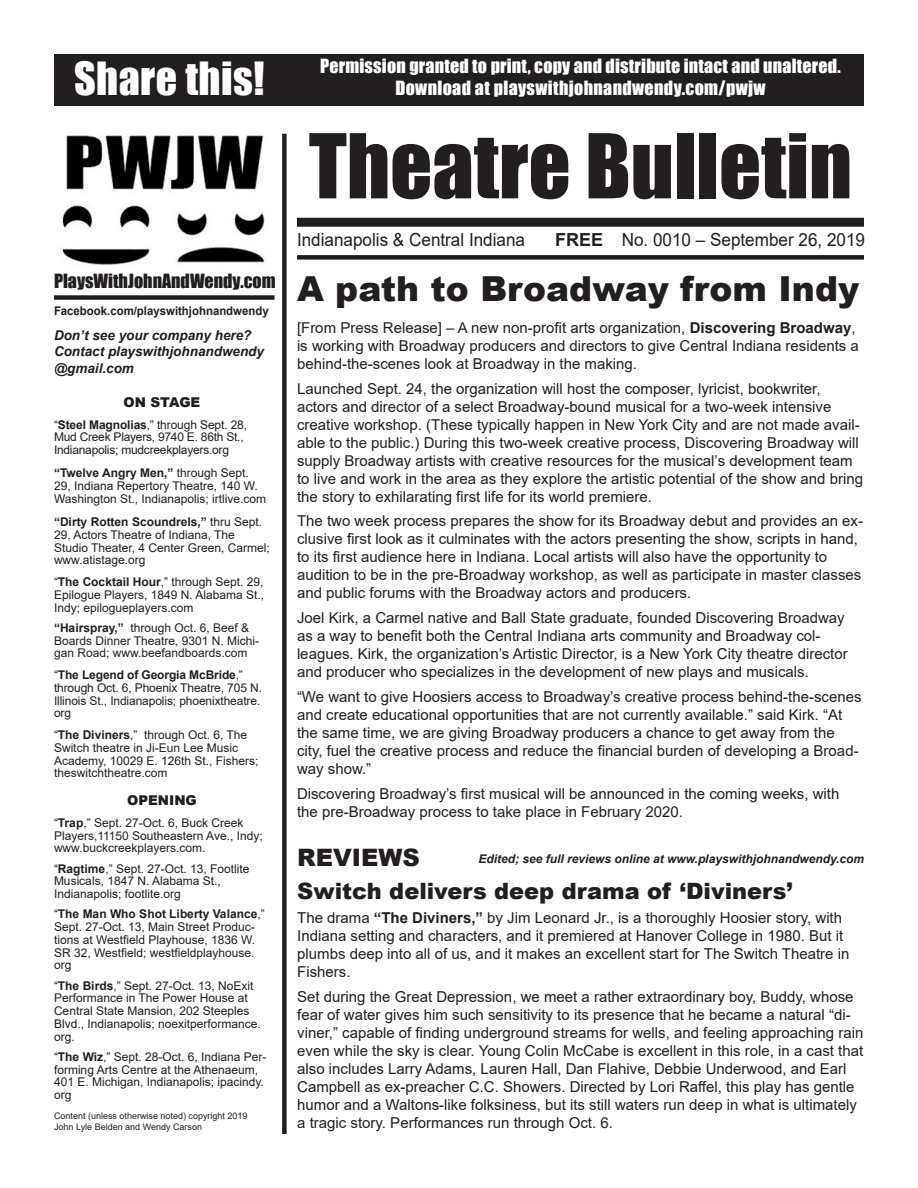
<style>
.page{position:relative;width:918px;height:1188px;background:#fff}
.page>*{position:absolute;margin:0;border:0;box-sizing:border-box;transform-origin:0 0}
.t1{font:82.5px "Impact";color:#231f20}
.t2{font:42px "Impact";letter-spacing:.01em;color:#fff}
.t3{font:900 34.5px "Arial";color:#231f20}
.t4{font:900 24px "Arial";color:#231f20}
.t5{font:900 22.5px "Arial";color:#231f20}
.t6{font:18px "Impact";letter-spacing:.01em;color:#fff}
.t7{font:18px "Arial";color:#231f20;scale:.95 1}
.t8{font:18px "Impact";color:#231f20}
.t9{font:700 18px "Arial";color:#231f20}
.t10{font:15px/18px "Arial";color:#231f20}
.t11{font:italic 700 13.5px "Arial";color:#231f20}
.t12{font:900 13.5px "Arial";color:#231f20}
.t13{font:12px/12.8px "Arial";color:#231f20}
.t14{font:12px/12.8px "Arial";letter-spacing:-.02em;color:#231f20}
.t15{font:italic 700 12px "Arial";color:#231f20}
.t16{font:700 12px "Arial";color:#231f20;scale:.95 1}
.t17{font:9px "Arial";color:#231f20}
.s1{font-weight:700}
</style>
<div class="page">
<div style="left:54px;top:54px;width:810px;height:52px;background:#231f20"></div>
<img style="left:62px;top:135px;width:203px;height:130px">
<div style="left:282px;top:134px;width:5px;height:1000px;background:#231f20"></div>
<div style="left:297px;top:218px;width:567px;height:9px;background:#231f20"></div>
<div style="left:54px;top:295px;width:220px;height:5px;background:#231f20"></div>
<div style="left:297px;top:255px;width:567px;height:5px;background:#231f20"></div>
<p class="t2" style="left:74px;top:46px;width:192px">Share this!</p>
<p class="t8" style="left:54px;top:267px;width:223px">PlaysWithJohnAndWendy.com</p>
<p class="t16" style="left:54px;top:302px;width:228px">Facebook.com/playswithjohnandwendy</p>
<p class="t11" style="left:54px;top:326px;width:199px">Don’t see your company here?</p>
<p class="t11" style="left:54px;top:343px;width:212px">Contact playswithjohnandwendy</p>
<p class="t11" style="left:54px;top:359px;width:81px">@gmail.com</p>
<p class="t12" style="left:124px;top:392px;width:78px">ON STAGE</p>
<p class="t14" style="left:54px;top:418px;width:195px">“<span class="s1">Steel Magnolias</span>,” through Sept. 28,<br>Mud Creek Players, 9740 E. 86th St.,<br>Indianapolis; mudcreekplayers.org</p>
<p class="t13" style="left:54px;top:467px;width:214px"><span class="s1">“Twelve Angry Men,”</span> through Sept.<br>29, Indiana Repertory Theatre, 140 W.<br>Washington St., Indianapolis; irtlive.com</p>
<p class="t13" style="left:54px;top:515px;width:217px"><span class="s1">“Dirty Rotten Scoundrels,”</span> thru Sept.<br>29, Actors Theatre of Indiana, The Studio Theater, 4 Center Green, Carmel; www.atistage.org</p>
<p class="t13" style="left:54px;top:575px;width:211px">“<span class="s1">The Cocktail Hour</span>,” through Sept. 29,</p>
<p class="t13" style="left:54px;top:588px;width:212px">Epilogue Players, 1849 N. Alabama St.,<br>Indy; epilogueplayers.com</p>
<p class="t13" style="left:54px;top:621px;width:207px"><span class="s1">“Hairspray,”</span> through Oct. 6, Beef &amp;<br>Boards Dinner Theatre, 9301 N. Michi&shy;gan Road; www.beefandboards.com</p>
<p class="t13" style="left:54px;top:668px;width:210px">“<span class="s1">The Legend of Georgia McBride</span>,” through Oct. 6, Phoenix Theatre, 705 N.<br>Illinois St., Indianapolis; phoenixtheatre. org</p>
<p class="t13" style="left:54px;top:728px;width:195px">“<span class="s1">The Diviners</span>,” through Oct. 6, The<br>Switch theatre in Ji-Eun Lee Music</p>
<p class="t13" style="left:54px;top:754px;width:206px">Academy, 10029 E. 126th St., Fishers; theswitchtheatre.com</p>
<p class="t12" style="left:127px;top:790px;width:71px">OPENING</p>
<p class="t13" style="left:54px;top:816px;width:191px">“<span class="s1">Trap</span>,” Sept. 27-Oct. 6, Buck Creek</p>
<p class="t13" style="left:54px;top:829px;width:210px">Players,11150 Southeastern Ave., Indy; www.buckcreekplayers.com.</p>
<p class="t13" style="left:54px;top:862px;width:197px">“<span class="s1">Ragtime</span>,” Sept. 27-Oct. 13, Footlite</p>
<p class="t13" style="left:54px;top:875px;width:168px">Musicals, 1847 N. Alabama St.,</p>
<p class="t13" style="left:54px;top:887px;width:128px">Indianapolis; footlite.org</p>
<p class="t13" style="left:54px;top:908px;width:212px">“<span class="s1">The Man Who Shot Liberty Valance</span>,”<br>Sept. 27-Oct. 13, Main Street Produc&shy;tions at Westfield Playhouse, 1836 W.<br>SR 32, Westfield; westfieldplayhouse. org</p>
<p class="t13" style="left:54px;top:979px;width:208px">“<span class="s1">The Birds</span>,” Sept. 27-Oct. 13, NoExit<br>Performance in The Power House at<br>Central State Mansion, 202 Steeples<br>Blvd., Indianapolis; noexitperformance. org.</p>
<p class="t13" style="left:54px;top:1050px;width:214px">“<span class="s1">The Wiz</span>,” Sept. 28-Oct. 6, Indiana Per&shy;forming Arts Centre at the Athenaeum,</p>
<p class="t13" style="left:54px;top:1076px;width:211px">401 E. Michigan, Indianapolis; ipacindy. org</p>
<p class="t17" style="left:54px;top:1110px;width:195px">Content (unless otherwise noted) copyright 2019</p>
<p class="t17" style="left:54px;top:1121px;width:150px">John Lyle Belden and Wendy Carson</p>
<p class="t6" style="left:320px;top:52px;width:522px">Permission granted to print, copy and distribute intact and unaltered.</p>
<p class="t6" style="left:395px;top:74px;width:372px">Download at playswithjohnandwendy.com/pwjw</p>
<p class="t1" style="left:309px;top:102px;width:545px">Theatre Bulletin</p>
<p class="t7" style="left:297px;top:228px;width:242px">Indianapolis &amp; Central Indiana</p>
<p class="t9" style="left:555px;top:227px;width:50px">FREE</p>
<p class="t7" style="left:622px;top:228px;width:258px">No. 0010 – September 26, 2019</p>
<p class="t3" style="left:297px;top:264px;width:564px">A path to Broadway from Indy</p>
<p class="t10" style="left:297px;top:319px;width:563px">[From Press Release] – A new non-profit arts organization, <span class="s1">Discovering Broadway</span>, is working with Broadway producers and directors to give Central Indiana residents a behind-the-scenes look at Broadway in the making.</p>
<p class="t10" style="left:297px;top:379px;width:568px">Launched Sept. 24, the organization will host the composer, lyricist, bookwriter, actors and director of a select Broadway-bound musical for a two-week intensive creative workshop. (These typically happen in New York City and are not made avail&shy;able to the public.) During this two-week creative process, Discovering Broadway will supply Broadway artists with creative resources for the musical’s development team to live and work in the area as they explore the artistic potential of the show and bring the story to exhilarating first life for its world premiere.</p>
<p class="t10" style="left:297px;top:512px;width:568px">The two week process prepares the show for its Broadway debut and provides an ex&shy;clusive first look as it culminates with the actors presenting the show, scripts in hand, to its first audience here in Indiana. Local artists will also have the opportunity to audition to be in the pre-Broadway workshop, as well as participate in master classes and public forums with the Broadway actors and producers.</p>
<p class="t10" style="left:297px;top:609px;width:552px">Joel Kirk, a Carmel native and Ball State graduate, founded Discovering Broadway as a way to benefit both the Central Indiana arts community and Broadway col&shy;leagues. Kirk, the organization’s Artistic Director, is a New York City theatre director and producer who specializes in the development of new plays and musicals.</p>
<p class="t10" style="left:297px;top:688px;width:566px">“We want to give Hoosiers access to Broadway’s creative process behind-the-scenes and create educational opportunities that are not currently available.” said Kirk. “At the same time, we are giving Broadway producers a chance to get away from the city, fuel the creative process and reduce the financial burden of developing a Broad&shy;way show.”</p>
<p class="t10" style="left:297px;top:784px;width:544px">Discovering Broadway’s first musical will be announced in the coming weeks, with the pre-Broadway process to take place in February 2020.</p>
<p class="t4" style="left:297px;top:840px;width:124px">REVIEWS</p>
<p class="t15" style="left:478px;top:850px;width:387px">Edited; see full reviews online at www.playswithjohnandwendy.com</p>
<p class="t5" style="left:297px;top:875px;width:497px">Switch delivers deep drama of ‘Diviners’</p>
<p class="t10" style="left:297px;top:909px;width:554px">The drama <span class="s1">“The Diviners,”</span> by Jim Leonard Jr., is a thoroughly Hoosier story, with Indiana setting and characters, and it premiered at Hanover College in 1980. But it plumbs deep into all of us, and it makes an excellent start for The Switch Theatre in Fishers.</p>
<p class="t10" style="left:297px;top:988px;width:568px">Set during the Great Depression, we meet a rather extraordinary boy, Buddy, whose fear of water gives him such sensitivity to its presence that he became a natural “di&shy;viner,” capable of finding underground streams for wells, and feeling approaching rain even while the sky is clear. Young Colin McCabe is excellent in this role, in a cast that also includes Larry Adams, Lauren Hall, Dan Flahive, Debbie Underwood, and Earl Campbell as ex-preacher C.C. Showers. Directed by Lori Raffel, this play has gentle humor and a Waltons-like folksiness, but its still waters run deep in what is ultimately a tragic story. Performances run through Oct. 6.</p>
</div>
